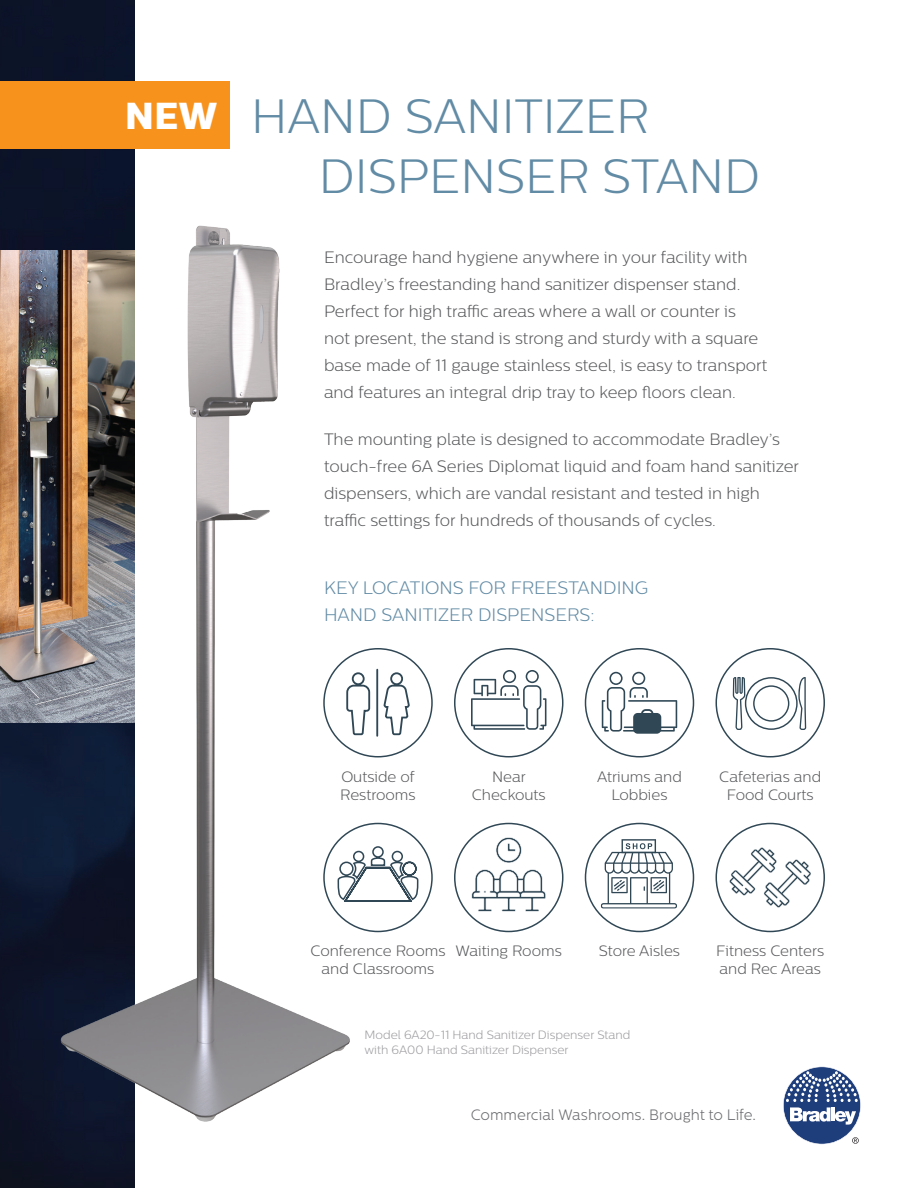
<style>
.page{position:relative;width:918px;height:1188px;background:#fff}
.page>*{position:absolute;margin:0;border:0;box-sizing:border-box;transform-origin:0 0}
.t1{font:300 48px "Centrale Sans";color:#628ba5}
.t2{font:37.5px "Centrale Sans X Bold";color:#fff}
.subhead{font:300 18px/27px "Centrale Sans";color:#628ba5}
.intro_copy{font:300 16.5px/27px "Centrale Sans";color:#57585a}
.icon_copy{font:300 15px/18px "Centrale Sans";color:#57585a;text-align:center}
.uvp_tag{font:300 15px "Centrale Sans";color:#6c6d70}
.t3{font:300 12px/15px "Centrale Sans";color:#9c9a9e}
</style>
<div class="page">
<img style="left:0;top:0;width:135px;height:1188px">
<img style="left:0;top:250px;width:17px;height:473px">
<img style="left:17px;top:174px;width:374px;height:979px">
<svg style="left:783px;top:1066px;width:78px;height:78px"></svg>
<div style="left:0;top:81px;width:230px;height:67px;background:#f7931d"></div>
<svg style="left:346px;top:671px;width:64px;height:65px"></svg>
<hr style="left:376px;top:670px;width:2px;height:66px;background:#304755">
<div style="left:323px;top:648px;width:110px;height:110px;border:2px solid #304755;border-radius:50%"></div>
<svg style="left:733px;top:677px;width:73px;height:53px"></svg>
<div style="left:716px;top:648px;width:109px;height:110px;border:2px solid #304755;border-radius:50%"></div>
<svg style="left:471px;top:670px;width:75px;height:60px"></svg>
<div style="left:454px;top:648px;width:110px;height:110px;border:2px solid #304755;border-radius:50%"></div>
<svg style="left:338px;top:846px;width:80px;height:56px"></svg>
<div style="left:323px;top:823px;width:110px;height:109px;border:2px solid #304755;border-radius:50%"></div>
<svg style="left:471px;top:869px;width:75px;height:43px"></svg>
<svg style="left:496px;top:837px;width:26px;height:26px"></svg>
<div style="left:454px;top:823px;width:110px;height:109px;border:2px solid #304755;border-radius:50%"></div>
<svg style="left:601px;top:839px;width:76px;height:70px"></svg>
<div style="left:585px;top:823px;width:109px;height:109px;border:2px solid #304755;border-radius:50%"></div>
<svg style="left:729px;top:847px;width:82px;height:61px"></svg>
<div style="left:716px;top:823px;width:109px;height:109px;border:2px solid #304755;border-radius:50%"></div>
<div style="left:633px;top:713px;width:28px;height:21px;background:#304755;border-radius:4px"></div>
<svg style="left:602px;top:672px;width:75px;height:60px"></svg>
<div style="left:585px;top:648px;width:109px;height:110px;border:2px solid #304755;border-radius:50%"></div>
<p class="t2" style="left:125px;top:92px;width:94px">NEW</p>
<p class="t1" style="left:251px;top:89px;width:400px">HAND SANITIZER</p>
<p class="t1" style="left:319px;top:149px;width:443px">DISPENSER STAND</p>
<p class="intro_copy" style="left:324px;top:243px;width:445px">Encourage hand hygiene anywhere in your facility with Bradley’s freestanding hand sanitizer dispenser stand.<br>Perfect for high traffic areas where a wall or counter is<br>not present, the stand is strong and sturdy with a square base made of 11 gauge stainless steel, is easy to transport and features an integral drip tray to keep floors clean.</p>
<p class="intro_copy" style="left:324px;top:426px;width:477px">The mounting plate is designed to accommodate Bradley’s touch-free 6A Series Diplomat liquid and foam hand sanitizer dispensers, which are vandal resistant and tested in high traffic settings for hundreds of thousands of cycles.</p>
<p class="subhead" style="left:324px;top:574px;width:326px">KEY LOCATIONS FOR FREESTANDING<br>HAND SANITIZER DISPENSERS:</p>
<p class="icon_copy" style="left:340px;top:767px;width:77px;text-align:left">Outside of<br>Restrooms</p>
<p class="icon_copy" style="left:719px;top:767px;width:103px">Cafeterias and<br>Food Courts</p>
<p class="icon_copy" style="left:597px;top:767px;width:86px">Atriums and<br>Lobbies</p>
<p class="icon_copy" style="left:472px;top:767px;width:76px">Near<br>Checkouts</p>
<p class="icon_copy" style="left:311px;top:942px;width:137px">Conference Rooms and Classrooms</p>
<p class="icon_copy" style="left:456px;top:942px;width:108px">Waiting Rooms</p>
<p class="icon_copy" style="left:599px;top:942px;width:83px">Store Aisles</p>
<p class="icon_copy" style="left:716px;top:942px;width:109px;text-align:left">Fitness Centers and Rec Areas</p>
<p class="t3" style="left:364px;top:1027px;width:268px">Model 6A20-11 Hand Sanitizer Dispenser Stand with 6A00 Hand Sanitizer Dispenser</p>
<p class="uvp_tag" style="left:471px;top:1106px;width:287px">Commercial Washrooms. Brought to Life.</p>
</div>
